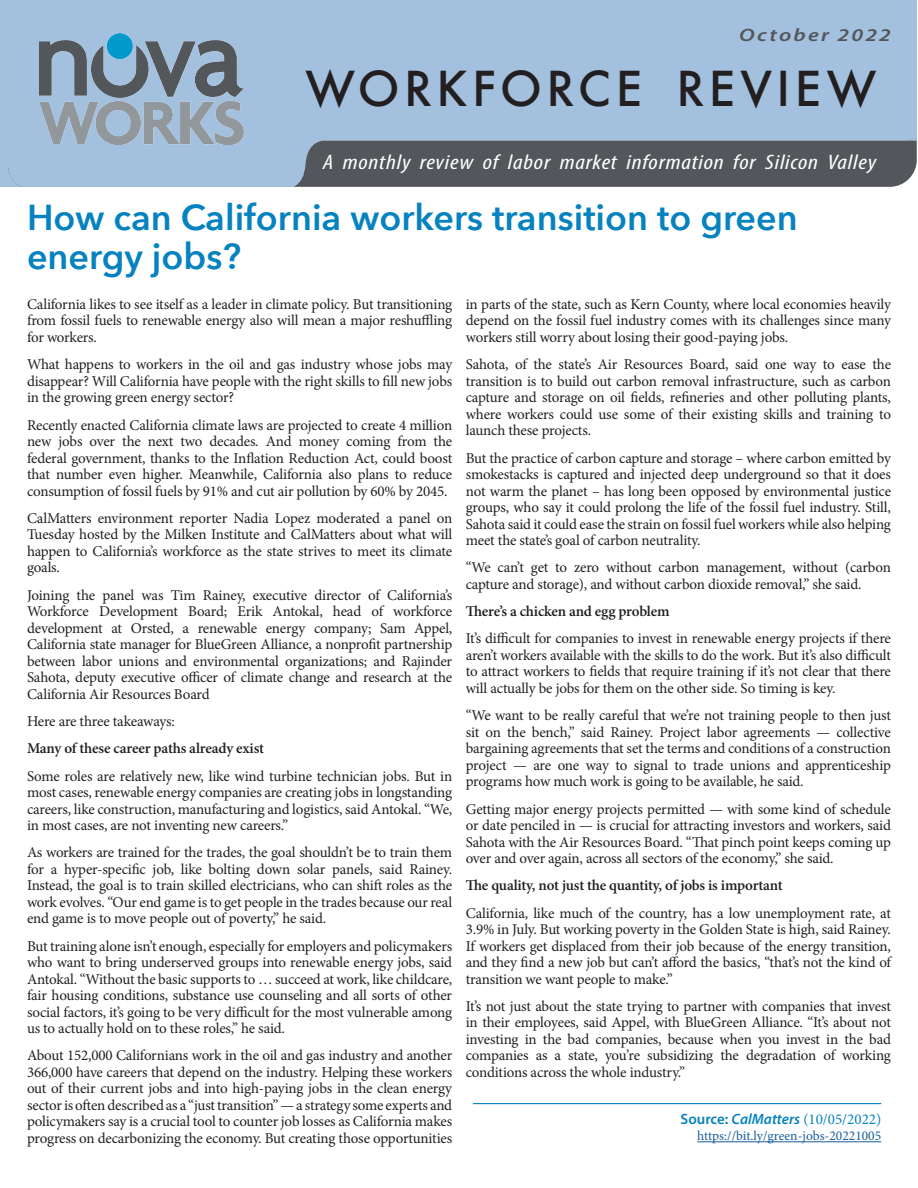
<style>
.page{position:relative;width:918px;height:1188px;background:#fff}
.page>*{position:absolute;margin:0;border:0;box-sizing:border-box;transform-origin:0 0}
.t1{font:500 46.8px "Futura";letter-spacing:.095em;color:#231f20}
.t2{font:600 36px/39px "Avenir Next";color:#0582bf}
.t3{font:italic condensed 21px "Myriad Pro";letter-spacing:.03em;color:#fff;scale:1.2 1}
.t4{font:italic 600 18px "Myriad Pro";letter-spacing:.1em;color:#53565a;scale:1.25 1}
.t5{font:15px/16.5px "Minion Pro";letter-spacing:-.015em;color:#231f20;text-align:justify}
.t6{font:600 15px "Minion Pro";letter-spacing:-.015em;color:#231f20}
.t7{font:15px "Minion Pro";color:#0582bf}
.t8{font:13.5px "Minion Pro";color:#175d9e}
.s1{font-family:"Myriad Pro";font-weight:600}
.s2{font-family:"Myriad Pro";font-weight:600;font-style:italic}
</style>
<div class="page">
<div style="left:0;top:0;width:260px;height:187px;background:#a3c1de"></div>
<img style="left:9px;top:0;width:908px;height:187px">
<img style="left:39px;top:33px;width:204px;height:112px">
<hr style="left:473px;top:1103px;width:408px;height:1px;background:#0582bf">
<hr style="left:697px;top:1141px;width:184px;height:1px;background:#175d9e">
<p class="t4" style="left:739px;top:23px;width:123px">October 2022</p>
<h1 class="t1" style="left:305px;top:56px;width:572px">WORKFORCE REVIEW</h1>
<h3 class="t3" style="left:323px;top:149px;width:463px">A monthly review of labor market information for Silicon Valley</h3>
<p class="t2" style="left:27px;top:197px;width:772px">How can California workers transition to green energy jobs?</p>
<p class="t5" style="left:27px;top:296px;width:427px">California likes to see itself as a leader in climate policy. But transitioning from fossil fuels to renewable energy also will mean a major reshuffling for workers.</p>
<p class="t5" style="left:27px;top:356px;width:427px">What happens to workers in the oil and gas industry whose jobs may disappear? Will California have people with the right skills to fill new jobs in the growing green energy sector?</p>
<p class="t5" style="left:27px;top:417px;width:427px">Recently enacted California climate laws are projected to create 4 million new jobs over the next two decades. And money coming from the federal government, thanks to the Inflation Reduction Act, could boost that number even higher. Meanwhile, California also plans to reduce consumption of fossil fuels by 91% and cut air pollution by 60% by 2045.</p>
<p class="t5" style="left:27px;top:510px;width:427px">CalMatters environment reporter Nadia Lopez moderated a panel on Tuesday hosted by the Milken Institute and CalMatters about what will happen to California’s workforce as the state strives to meet its climate goals.</p>
<p class="t5" style="left:27px;top:587px;width:427px">Joining the panel was Tim Rainey, executive director of California’s Workforce Development Board; Erik Antokal, head of workforce development at Orsted, a renewable energy company; Sam Appel, California state manager for BlueGreen Alliance, a nonprofit partnership between labor unions and environmental organizations; and Rajinder Sahota, deputy executive officer of climate change and research at the California Air Resources Board</p>
<p class="t5" style="left:27px;top:713px;width:150px">Here are three takeaways:</p>
<p class="t6" style="left:27px;top:738px;width:238px">Many of these career paths already exist</p>
<p class="t5" style="left:27px;top:768px;width:427px">Some roles are relatively new, like wind turbine technician jobs. But in most cases, renewable energy companies are creating jobs in longstanding careers, like construction, manufacturing and logistics, said Antokal. “We, in most cases, are not inventing new careers.”</p>
<p class="t5" style="left:27px;top:844px;width:427px">As workers are trained for the trades, the goal shouldn’t be to train them for a hyper-specific job, like bolting down solar panels, said Rainey.<br>Instead, the goal is to train skilled electricians, who can shift roles as the work evolves. “Our end game is to get people in the trades because our real end game is to move people out of poverty,” he said.</p>
<p class="t5" style="left:27px;top:938px;width:427px">But training alone isn’t enough, especially for employers and policymakers who want to bring underserved groups into renewable energy jobs, said Antokal. “Without the basic supports to … succeed at work, like childcare, fair housing conditions, substance use counseling and all sorts of other social factors, it’s going to be very difficult for the most vulnerable among us to actually hold on to these roles,” he said.</p>
<p class="t5" style="left:27px;top:1048px;width:427px">About 152,000 Californians work in the oil and gas industry and another 366,000 have careers that depend on the industry. Helping these workers out of their current jobs and into high-paying jobs in the clean energy sector is often described as a “just transition” — a strategy some experts and policymakers say is a crucial tool to counter job losses as California makes progress on decarbonizing the economy. But creating those opportunities</p>
<p class="t5" style="left:466px;top:296px;width:427px">in parts of the state, such as Kern County, where local economies heavily depend on the fossil fuel industry comes with its challenges since many workers still worry about losing their good-paying jobs.</p>
<p class="t5" style="left:466px;top:356px;width:427px">Sahota, of the state’s Air Resources Board, said one way to ease the transition is to build out carbon removal infrastructure, such as carbon capture and storage on oil fields, refineries and other polluting plants, where workers could use some of their existing skills and training to launch these projects.</p>
<p class="t5" style="left:466px;top:450px;width:427px">But the practice of carbon capture and storage – where carbon emitted by smokestacks is captured and injected deep underground so that it does not warm the planet – has long been opposed by environmental justice groups, who say it could prolong the life of the fossil fuel industry. Still, Sahota said it could ease the strain on fossil fuel workers while also helping meet the state’s goal of carbon neutrality.</p>
<p class="t5" style="left:466px;top:559px;width:427px">“We can’t get to zero without carbon management, without (carbon capture and storage), and without carbon dioxide removal,” she said.</p>
<p class="t6" style="left:466px;top:601px;width:205px">There’s a chicken and egg problem</p>
<p class="t5" style="left:466px;top:631px;width:427px">It’s difficult for companies to invest in renewable energy projects if there aren’t workers available with the skills to do the work. But it’s also difficult to attract workers to fields that require training if it’s not clear that there will actually be jobs for them on the other side. So timing is key.</p>
<p class="t5" style="left:466px;top:707px;width:427px">“We want to be really careful that we’re not training people to then just sit on the bench,” said Rainey. Project labor agreements — collective bargaining agreements that set the terms and conditions of a construction project — are one way to signal to trade unions and apprenticeship programs how much work is going to be available, he said.</p>
<p class="t5" style="left:466px;top:801px;width:427px">Getting major energy projects permitted — with some kind of schedule or date penciled in — is crucial for attracting investors and workers, said Sahota with the Air Resources Board. “That pinch point keeps coming up over and over again, across all sectors of the economy,” she said.</p>
<p class="t6" style="left:466px;top:875px;width:318px">The quality, not just the quantity, of jobs is important</p>
<p class="t5" style="left:466px;top:905px;width:427px">California, like much of the country, has a low unemployment rate, at 3.9% in July. But working poverty in the Golden State is high, said Rainey.<br>If workers get displaced from their job because of the energy transition, and they find a new job but can’t afford the basics, “that’s not the kind of transition we want people to make.”</p>
<p class="t5" style="left:466px;top:998px;width:427px">It’s not just about the state trying to partner with companies that invest in their employees, said Appel, with BlueGreen Alliance. “It’s about not investing in the bad companies, because when you invest in the bad companies as a state, you’re subsidizing the degradation of working conditions across the whole industry.”</p>
<p class="t7" style="left:681px;top:1109px;width:202px"><span class="s1">Source:</span> <span class="s2">CalMatters</span> (10/05/2022)</p>
<p class="t8" style="left:697px;top:1127px;width:186px">https://bit.ly/green-jobs-20221005</p>
</div>
